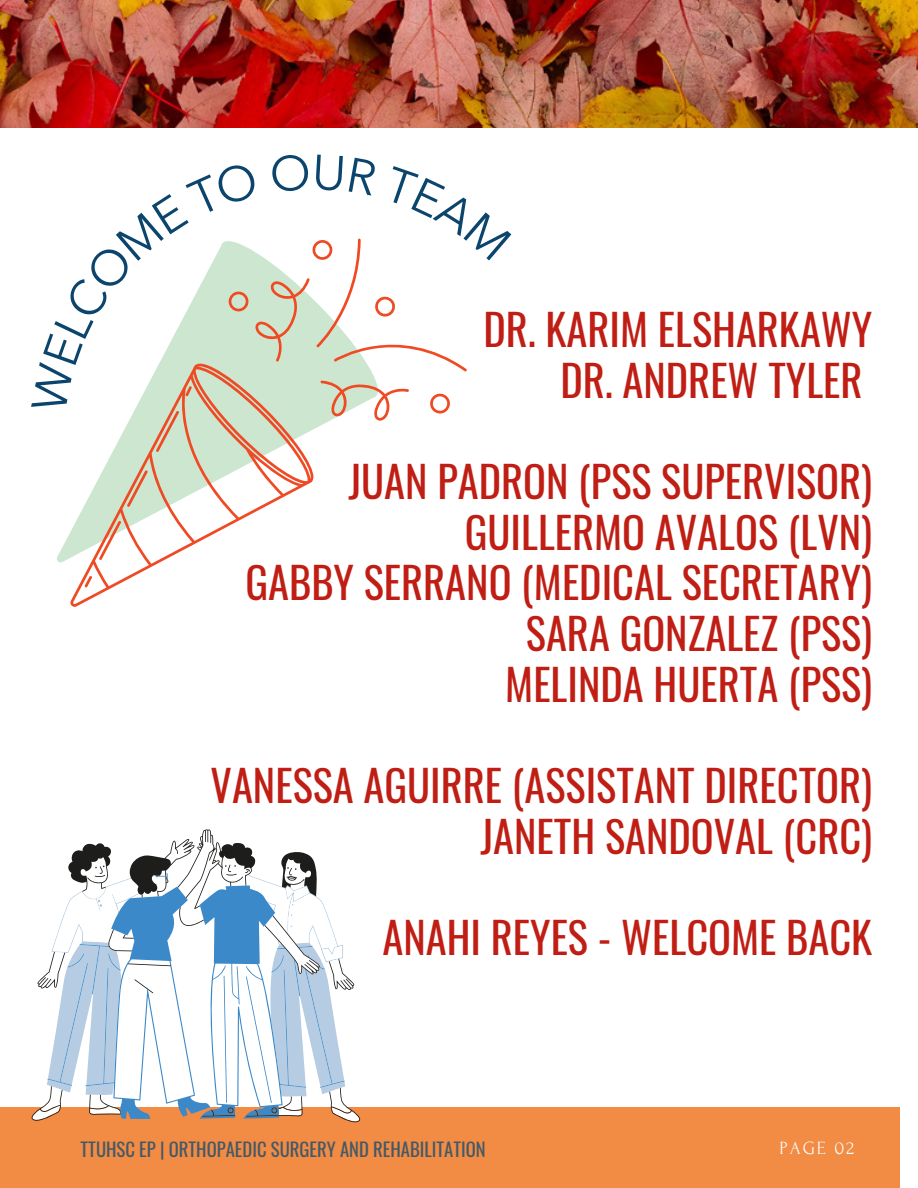
<style>
.page{position:relative;width:918px;height:1188px;background:#fff}
.page>*{position:absolute;margin:0;border:0;box-sizing:border-box;transform-origin:0 0}
.t1{font:42.45px "Oswald";color:#c01e14}
.t2{font:18.6px "Oswald";color:#435967}
.t3{font:18.6px "Forum";letter-spacing:.1em;color:#fafafa}
</style>
<div class="page">
<div style="left:0;top:1107px;width:900px;height:81px;background:#f28b43"></div>
<img style="left:0;top:0;width:918px;height:127px">
<svg style="left:31px;top:829px;width:330px;height:294px"></svg>
<svg style="left:70px;top:452px;width:243px;height:155px"></svg>
<svg style="left:127px;top:470px;width:21px;height:37px"></svg>
<svg style="left:99px;top:521px;width:22px;height:39px"></svg>
<svg style="left:85px;top:576px;width:7px;height:11px"></svg>
<svg style="left:31px;top:155px;width:480px;height:297px"></svg>
<p class="t1" style="left:483px;top:297px;width:391px">DR. KARIM ELSHARKAWY</p>
<p class="t1" style="left:560px;top:347px;width:304px">DR. ANDREW TYLER</p>
<p class="t1" style="left:348px;top:449px;width:525px">JUAN PADRON (PSS SUPERVISOR)</p>
<p class="t1" style="left:465px;top:499px;width:409px">GUILLERMO AVALOS (LVN)</p>
<p class="t1" style="left:245px;top:550px;width:628px">GABBY SERRANO (MEDICAL SECRETARY)</p>
<p class="t1" style="left:526px;top:600px;width:348px">SARA GONZALEZ (PSS)</p>
<p class="t1" style="left:505px;top:651px;width:369px">MELINDA HUERTA (PSS)</p>
<p class="t1" style="left:211px;top:752px;width:663px">VANESSA AGUIRRE (ASSISTANT DIRECTOR)</p>
<p class="t1" style="left:480px;top:803px;width:393px">JANETH SANDOVAL (CRC)</p>
<p class="t1" style="left:382px;top:904px;width:491px">ANAHI REYES - WELCOME BACK</p>
<p class="t2" style="left:81px;top:1135px;width:406px">TTUHSC EP | ORTHOPAEDIC SURGERY AND REHABILITATION</p>
<p class="t3" style="left:780px;top:1138px;width:76px">PAGE 02</p>
</div>
